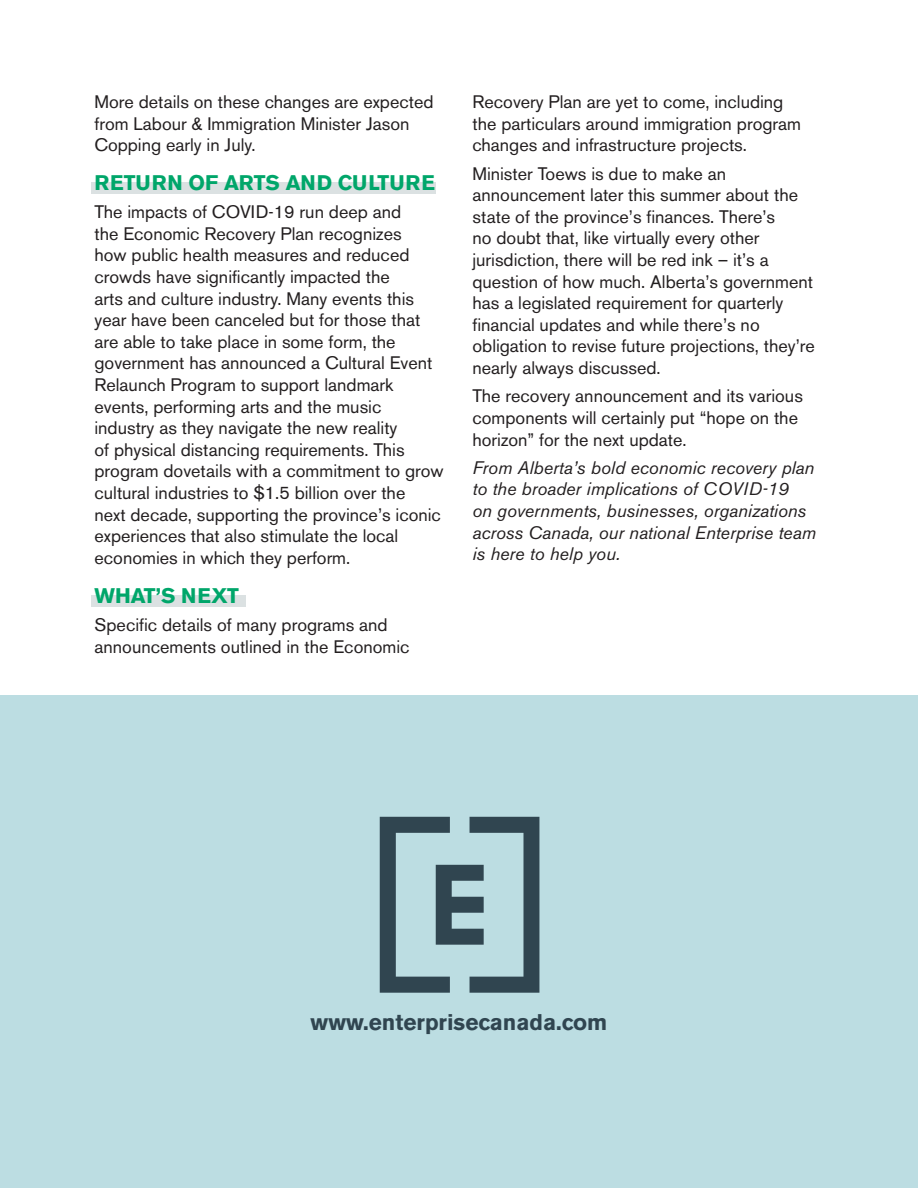
<style>
.page{position:relative;width:918px;height:1188px;background:#fff}
.page>*{position:absolute;margin:0;border:0;box-sizing:border-box;transform-origin:0 0}
.t1{font:700 22.5px "Akzidenz Grotesk BE";color:#304550}
.Body{font:700 21px "Akzidenz Grotesk BE";color:#00a66a}
.Body-2{font:18px/21.6px "Akzidenz Grotesk BE";color:#231f20}
.Body-3{font:italic 18px/21.6px "Akzidenz Grotesk BE";color:#231f20}
</style>
<div class="page">
<div style="left:92px;top:596px;width:154px;height:11px;background:#dbe1e2"></div>
<div style="left:92px;top:183px;width:344px;height:11px;background:#dbe1e2"></div>
<div style="left:0;top:696px;width:918px;height:492px;background:#bcdde2"></div>
<svg style="left:380px;top:817px;width:159px;height:176px"></svg>
<p class="Body-2" style="left:94px;top:91px;width:341px">More details on these changes are expected from Labour &amp; Immigration Minister Jason<br>Copping early in July.</p>
<p class="Body" style="left:94px;top:170px;width:342px">RETURN OF ARTS AND CULTURE</p>
<p class="Body-2" style="left:94px;top:201px;width:351px">The impacts of COVID-19 run deep and<br>the Economic Recovery Plan recognizes<br>how public health measures and reduced crowds have significantly impacted the<br>arts and culture industry. Many events this year have been canceled but for those that are able to take place in some form, the government has announced a Cultural Event Relaunch Program to support landmark events, performing arts and the music industry as they navigate the new reality<br>of physical distancing requirements. This program dovetails with a commitment to grow cultural industries to $1.5 billion over the<br>next decade, supporting the province’s iconic experiences that also stimulate the local economies in which they perform.</p>
<p class="Body" style="left:94px;top:583px;width:146px">WHAT’S NEXT</p>
<p class="Body-2" style="left:94px;top:614px;width:317px">Specific details of many programs and announcements outlined in the Economic</p>
<p class="Body-2" style="left:472px;top:91px;width:330px">Recovery Plan are yet to come, including the particulars around immigration program changes and infrastructure projects.</p>
<p class="Body-2" style="left:472px;top:163px;width:344px">Minister Toews is due to make an announcement later this summer about the state of the province’s finances. There’s<br>no doubt that, like virtually every other jurisdiction, there will be red ink – it’s a question of how much. Alberta’s government has a legislated requirement for quarterly financial updates and while there’s no obligation to revise future projections, they’re nearly always discussed.</p>
<p class="Body-2" style="left:472px;top:385px;width:332px">The recovery announcement and its various components will certainly put “hope on the horizon” for the next update.</p>
<p class="Body-3" style="left:472px;top:457px;width:345px">From Alberta’s bold economic recovery plan to the broader implications of COVID-19<br>on governments, businesses, organizations across Canada, our national Enterprise team is here to help you.</p>
<p class="t1" style="left:311px;top:1010px;width:298px">www.enterprisecanada.com</p>
</div>
